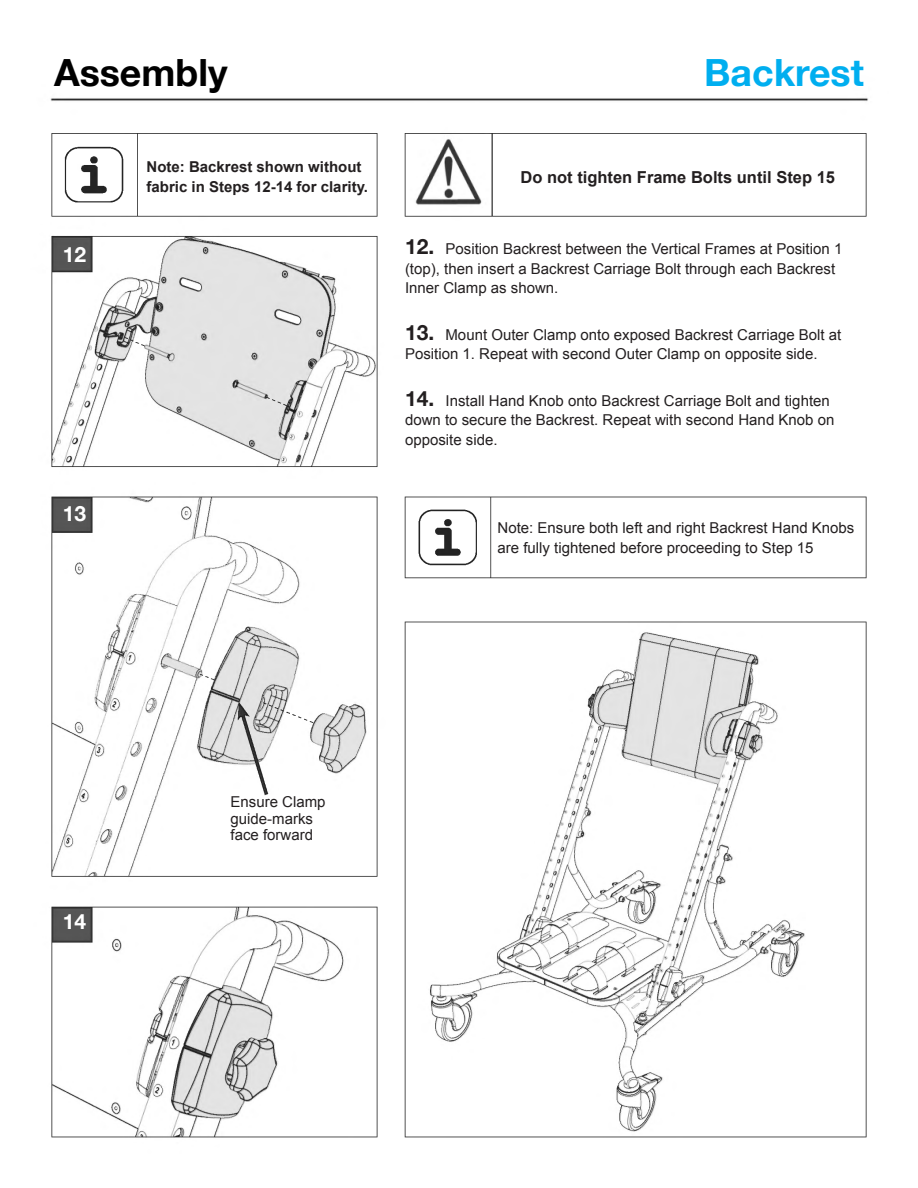
<style>
.page{position:relative;width:918px;height:1188px;background:#fff}
.page>*{position:absolute;margin:0;border:0;box-sizing:border-box;transform-origin:0 0}
.t1{font:700 37.5px "Helvetica Neue";color:#000}
.t2{font:700 37.5px "Helvetica Neue";color:#00aeef}
.t3{font:700 21px "Helvetica Neue";color:#fff}
.t4{font:700 16.5px "Arial";color:#231f20}
.t5{font:15px/19.5px "Arial";color:#231f20}
.t6{font:700 15px/19.5px "Arial";color:#231f20}
.s1{font-family:"Helvetica Neue";font-weight:700;font-size:21px}
</style>
<div class="page">
<img style="left:50px;top:98px;width:818px;height:1040px">
<h1 class="t1" style="left:54px;top:43px;width:175px">Assembly</h1>
<h1 class="t2" style="left:704px;top:43px;width:161px">Backrest</h1>
<h2 class="t3" style="left:63px;top:238px;width:25px">12</h2>
<h2 class="t3" style="left:63px;top:497px;width:25px">13</h2>
<p class="t6" style="left:147px;top:158px;width:223px">Note: Backrest shown without fabric in Steps 12-14 for clarity.</p>
<p class="t4" style="left:521px;top:166px;width:316px">Do not tighten Frame Bolts until Step 15</p>
<p class="t5" style="left:405px;top:239px;width:439px"><span class="s1">12.</span> Position Backrest between the Vertical Frames at Position 1 (top), then insert a Backrest Carriage Bolt through each Backrest<br>Inner Clamp as shown.</p>
<p class="t5" style="left:405px;top:325px;width:438px"><span class="s1">13.</span> Mount Outer Clamp onto exposed Backrest Carriage Bolt at<br>Position 1. Repeat with second Outer Clamp on opposite side.</p>
<p class="t5" style="left:405px;top:391px;width:431px"><span class="s1">14.</span> Install Hand Knob onto Backrest Carriage Bolt and tighten down to secure the Backrest. Repeat with second Hand Knob on opposite side.</p>
<p class="t5" style="left:498px;top:518px;width:358px">Note: Ensure both left and right Backrest Hand Knobs are fully tightened before proceeding to Step 15</p>
<h2 class="t3" style="left:63px;top:905px;width:25px">14</h2>
<p class="t5" style="left:231px;top:794px;width:97px;line-height:16.5px">Ensure Clamp guide-marks face forward</p>
</div>
